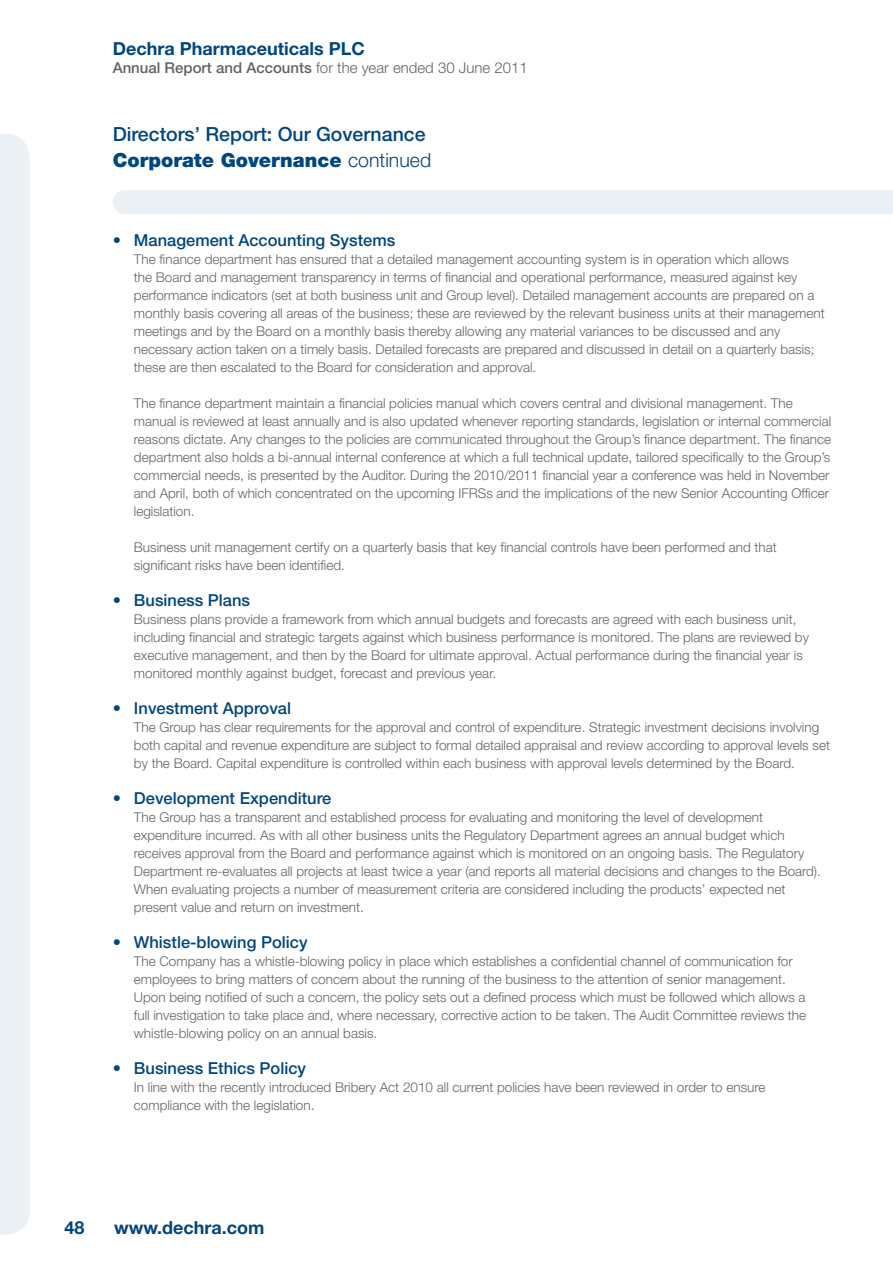
<style>
.page{position:relative;width:893px;height:1263px;background:#fff}
.page>*{position:absolute;margin:0;border:0;box-sizing:border-box;transform-origin:0 0}
.t1{font:500 19.5px/25.5px "Helvetica Neue LT Std";color:#00467f}
.t2{font:700 18px "Helvetica Neue LT Std";color:#00467f}
.t3{font:500 16.5px "Helvetica Neue LT Std";color:#00467f}
.t4{font:300 15px "Helvetica Neue LT Std";color:#636466}
.t5{font:300 13.5px/18px "Helvetica Neue LT Std";color:#636466}
.s1{font-weight:500}
.s2{font-weight:900}
.s3{font-weight:300}
</style>
<div class="page">
<div style="left:0;top:134px;width:30px;height:1101px;background:#ebf0f5"></div>
<div style="left:125px;top:190px;width:768px;height:24px;background:#ebf0f5"></div>
<h2 class="t2" style="left:113px;top:38px;width:253px">Dechra Pharmaceuticals PLC</h2>
<p class="t4" style="left:113px;top:59px;width:417px"><span class="s1">Annual Report and Accounts</span> for the year ended 30 June 2011</p>
<h1 class="t1" style="left:113px;top:122px;width:320px">Directors’ Report: Our Governance<br><span class="s2">Corporate Governance</span> <span class="s3">continued</span></h1>
<p class="t3" style="left:113px;top:230px;width:284px">• Management Accounting Systems</p>
<p class="t5" style="left:134px;top:250px;width:692px">The finance department has ensured that a detailed management accounting system is in operation which allows<br>the Board and management transparency in terms of financial and operational performance, measured against key performance indicators (set at both business unit and Group level). Detailed management accounts are prepared on a monthly basis covering all areas of the business; these are reviewed by the relevant business units at their management meetings and by the Board on a monthly basis thereby allowing any material variances to be discussed and any necessary action taken on a timely basis. Detailed forecasts are prepared and discussed in detail on a quarterly basis; these are then escalated to the Board for consideration and approval.</p>
<p class="t5" style="left:134px;top:394px;width:699px">The finance department maintain a financial policies manual which covers central and divisional management. The manual is reviewed at least annually and is also updated whenever reporting standards, legislation or internal commercial reasons dictate. Any changes to the policies are communicated throughout the Group’s finance department. The finance department also holds a bi-annual internal conference at which a full technical update, tailored specifically to the Group’s commercial needs, is presented by the Auditor. During the 2010/2011 financial year a conference was held in November and April, both of which concentrated on the upcoming IFRSs and the implications of the new Senior Accounting Officer legislation.</p>
<p class="t5" style="left:134px;top:538px;width:644px">Business unit management certify on a quarterly basis that key financial controls have been performed and that significant risks have been identified.</p>
<p class="t3" style="left:113px;top:590px;width:139px">• Business Plans</p>
<p class="t5" style="left:134px;top:610px;width:676px">Business plans provide a framework from which annual budgets and forecasts are agreed with each business unit, including financial and strategic targets against which business performance is monitored. The plans are reviewed by executive management, and then by the Board for ultimate approval. Actual performance during the financial year is monitored monthly against budget, forecast and previous year.</p>
<p class="t3" style="left:113px;top:698px;width:180px">• Investment Approval</p>
<p class="t5" style="left:134px;top:718px;width:697px">The Group has clear requirements for the approval and control of expenditure. Strategic investment decisions involving both capital and revenue expenditure are subject to formal detailed appraisal and review according to approval levels set by the Board. Capital expenditure is controlled within each business with approval levels determined by the Board.</p>
<p class="t3" style="left:113px;top:788px;width:220px">• Development Expenditure</p>
<p class="t5" style="left:134px;top:808px;width:688px">The Group has a transparent and established process for evaluating and monitoring the level of development expenditure incurred. As with all other business units the Regulatory Department agrees an annual budget which receives approval from the Board and performance against which is monitored on an ongoing basis. The Regulatory Department re-evaluates all projects at least twice a year (and reports all material decisions and changes to the Board).<br>When evaluating projects a number of measurement criteria are considered including the products’ expected net present value and return on investment.</p>
<p class="t3" style="left:113px;top:932px;width:196px">• Whistle-blowing Policy</p>
<p class="t5" style="left:134px;top:952px;width:674px">The Company has a whistle-blowing policy in place which establishes a confidential channel of communication for employees to bring matters of concern about the running of the business to the attention of senior management.<br>Upon being notified of such a concern, the policy sets out a defined process which must be followed which allows a full investigation to take place and, where necessary, corrective action to be taken. The Audit Committee reviews the whistle-blowing policy on an annual basis.</p>
<p class="t3" style="left:113px;top:1058px;width:195px">• Business Ethics Policy</p>
<p class="t5" style="left:134px;top:1078px;width:633px">In line with the recently introduced Bribery Act 2010 all current policies have been reviewed in order to ensure compliance with the legislation.</p>
<h2 class="t2" style="left:65px;top:1216px;width:22px">48</h2>
<h2 class="t2" style="left:114px;top:1216px;width:152px">www.dechra.com</h2>
</div>
